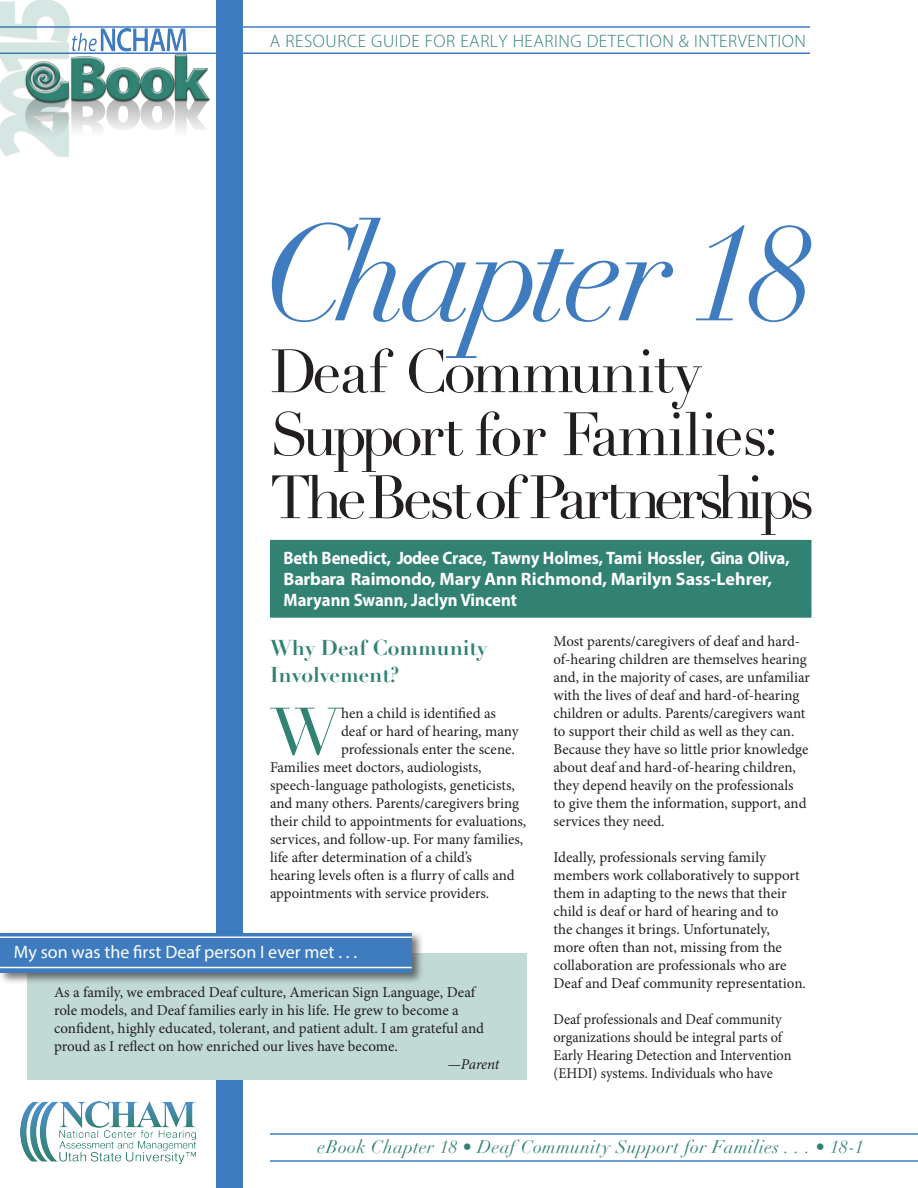
<style>
.page{position:relative;width:918px;height:1188px;background:#fff}
.page>*{position:absolute;margin:0;border:0;box-sizing:border-box;transform-origin:0 0}
.Chapter_Head{font:italic 135px "Didot";letter-spacing:-.04em;color:#3e7cbf}
.Body_text{font:65.55px "Didot";color:#318273}
.Chapter_Title_Head{font:60px/63px "Didot";letter-spacing:-.03em;color:#231f20}
.Chapter_Title_Head-2{font:60px "Didot";letter-spacing:-.08em;color:#231f20}
.Paragraph_Heading{font:700 21px/27px "Didot";color:#318273}
.Body_text-2{font:700 18px/21px "Myriad Pro";color:#fff;scale:.93 1}
.t1{font:italic 18px "Didot";letter-spacing:.02em;color:#318273}
.t2{font:300 18px "Myriad Pro";letter-spacing:.03em;color:#318273}
.t3{font:300 18px "Myriad Pro";letter-spacing:.075em;color:#318273}
.t4{font:18px "Myriad Pro";color:#fff}
.Body_text-3{font:15px/18px "Minion Pro";letter-spacing:-.005em;color:#231f20}
.Body_text-4{font:15px/18px "Minion Pro";letter-spacing:-.005em;color:#231f20;scale:.95 1}
.Body_text-5{font:italic 15px "Minion Pro";letter-spacing:-.02em;color:#231f20}
</style>
<div class="page">
<hr style="left:0;top:26px;width:810px;height:2px;background:#3e7cbf">
<hr style="left:0;top:52px;width:810px;height:2px;background:#3e7cbf">
<hr style="left:270px;top:1133px;width:648px;height:2px;background:#3e7cbf">
<hr style="left:270px;top:1160px;width:648px;height:2px;background:#3e7cbf">
<div style="left:216px;top:0;width:27px;height:1188px;background:#3e7cbf"></div>
<img style="left:20px;top:1101px;width:176px;height:63px">
<div style="left:271px;top:541px;width:540px;height:76px;background:#318273"></div>
<div style="left:270px;top:540px;width:542px;height:78px;border:2px solid #318273"></div>
<img style="left:0;top:0;width:211px;height:157px">
<div style="left:27px;top:953px;width:499px;height:126px;background:#c1dad5"></div>
<div style="left:0;top:931px;width:424px;height:54px;background:#231f20;opacity:.6"></div>
<div style="left:0;top:933px;width:412px;height:40px;background:#3e7cbf"></div>
<hr style="left:0;top:936px;width:412px;height:2px;background:#fff">
<hr style="left:0;top:967px;width:412px;height:1px;background:#fff">
<p class="t2" style="left:270px;top:31px;width:537px">A RESOURCE GUIDE FOR EARLY HEARING DETECTION &amp; INTERVENTION</p>
<p class="t3" style="left:270px;top:31px;width:537px">NATIONAL CENTER FOR HEARING ASSESSMENT &amp; MANAG MENT</p>
<p class="Chapter_Head" style="left:264px;top:190px;width:551px">Chapter 18</p>
<p class="Chapter_Title_Head" style="left:270px;top:341px;width:511px">Deaf Community<br>Support for Families:</p>
<p class="Chapter_Title_Head-2" style="left:270px;top:461px;width:546px">The Best of Partnerships</p>
<p class="Body_text-2" style="left:284px;top:547px;width:546px">Beth Benedict, Jodee Crace, Tawny Holmes, Tami Hossler, Gina Oliva,<br>Barbara Raimondo, Mary Ann Richmond, Marilyn Sass-Lehrer,<br>Maryann Swann, Jaclyn Vincent</p>
<p class="Paragraph_Heading" style="left:270px;top:635px;width:219px">Why Deaf Community<br>Involvement?</p>
<p class="Body_text" style="left:271px;top:692px;width:72px">W</p>
<p class="Body_text-3" style="left:341px;top:705px;width:157px">hen a child is identified as</p>
<p class="Body_text-3" style="left:554px;top:632px;width:258px">Most parents/caregivers of deaf and hard&shy;of-hearing children are themselves hearing and, in the majority of cases, are unfamiliar with the lives of deaf and hard-of-hearing children or adults. Parents/caregivers want to support their child as well as they can.<br>Because they have so little prior knowledge about deaf and hard-of-hearing children, they depend heavily on the professionals<br>to give them the information, support, and services they need.</p>
<p class="Body_text-3" style="left:554px;top:848px;width:254px">Ideally, professionals serving family members work collaboratively to support them in adapting to the news that their child is deaf or hard of hearing and to<br>the changes it brings. Unfortunately,<br>more often than not, missing from the collaboration are professionals who are Deaf and Deaf community representation.</p>
<p class="Body_text-4" style="left:554px;top:1010px;width:252px">Deaf professionals and Deaf community organizations should be integral parts of Early Hearing Detection and Intervention (EHDI) systems. Individuals who have</p>
<p class="Body_text-3" style="left:341px;top:723px;width:179px">deaf or hard of hearing, many</p>
<p class="Body_text-3" style="left:341px;top:741px;width:175px">professionals enter the scene.</p>
<p class="Body_text-3" style="left:270px;top:759px;width:213px">Families meet doctors, audiologists,</p>
<p class="Body_text-3" style="left:270px;top:777px;width:247px">speech-language pathologists, geneticists,</p>
<p class="Body_text-3" style="left:270px;top:795px;width:251px">and many others. Parents/caregivers bring</p>
<p class="Body_text-3" style="left:270px;top:813px;width:258px">their child to appointments for evaluations,</p>
<p class="Body_text-3" style="left:270px;top:831px;width:255px">services, and follow-up. For many families,</p>
<p class="Body_text-3" style="left:270px;top:849px;width:204px">life after determination of a child’s</p>
<p class="Body_text-3" style="left:270px;top:867px;width:246px">hearing levels often is a flurry of calls and</p>
<p class="Body_text-3" style="left:270px;top:885px;width:221px">appointments with service providers.</p>
<p class="t4" style="left:14px;top:941px;width:345px">My son was the first Deaf person I ever met . . .</p>
<p class="Body_text-3" style="left:54px;top:984px;width:432px">As a family, we embraced Deaf culture, American Sign Language, Deaf role models, and Deaf families early in his life. He grew to become a confident, highly educated, tolerant, and patient adult. I am grateful and proud as I reflect on how enriched our lives have become.</p>
<p class="Body_text-5" style="left:447px;top:1054px;width:54px">—Parent</p>
<p class="t1" style="left:317px;top:1136px;width:548px">eBook Chapter 18 • Deaf Community Support for Families . . . • 18-1</p>
<p class="t1" style="left:426px;top:1136px;width:386px">eBook Ch pter 18 • . . . The Best f P rtner hips</p>
</div>
